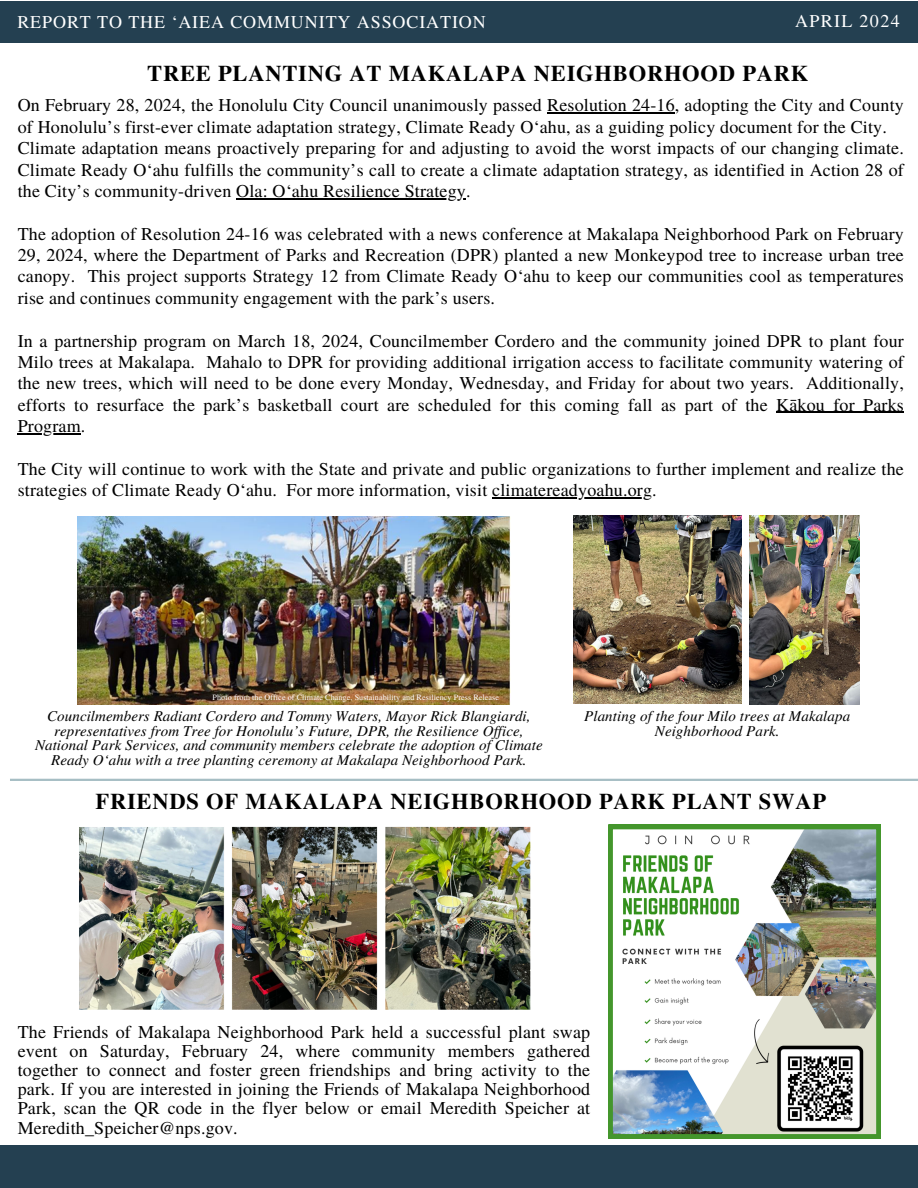
<style>
.page{position:relative;width:918px;height:1188px;background:#fff}
.page>*{position:absolute;margin:0;border:0;box-sizing:border-box;transform-origin:0 0}
.t1{font:700 22.5px "Te X Gyre Termes";letter-spacing:.035em;color:#000}
.t2{font:18px/21.3px "Te X Gyre Termes";letter-spacing:.01em;color:#000;text-align:justify}
.t3{font:18px "Te X Gyre Termes";letter-spacing:.05em;color:#fff}
.t4{font:18px "Te X Gyre Termes";letter-spacing:.075em;color:#fff}
.t5{font:italic 15px/14.7px "Te X Gyre Termes";letter-spacing:.005em;color:#000;text-align:center}
.t6{font:8.1px "Te X Gyre Termes";letter-spacing:.01em;color:#fff}
</style>
<div class="page">
<div style="left:0;top:1145px;width:918px;height:43px;background:#244051"></div>
<div style="left:0;top:1px;width:918px;height:42px;background:#244051"></div>
<img style="left:608px;top:825px;width:273px;height:314px">
<img style="left:79px;top:826px;width:452px;height:184px">
<hr style="left:10px;top:779px;width:908px;height:2px;background:#a6bec4">
<hr style="left:547px;top:113px;width:128px;height:1px;background:#000">
<hr style="left:236px;top:198px;width:230px;height:1px;background:#000">
<hr style="left:776px;top:412px;width:128px;height:1px;background:#000">
<hr style="left:18px;top:433px;width:63px;height:1px;background:#000">
<hr style="left:492px;top:497px;width:160px;height:1px;background:#000">
<img style="left:77px;top:517px;width:434px;height:188px">
<img style="left:750px;top:516px;width:110px;height:189px">
<img style="left:574px;top:516px;width:167px;height:188px">
<p class="t3" style="left:17px;top:9px;width:470px">REPORT TO THE ‘AIEA COMMUNITY ASSOCIATION</p>
<p class="t4" style="left:795px;top:8px;width:106px">APRIL 2024</p>
<p class="t1" style="left:147px;top:56px;width:663px">TREE PLANTING AT MAKALAPA NEIGHBORHOOD PARK</p>
<p class="t2" style="left:18px;top:94px;width:888px;text-align:left">On February 28, 2024, the Honolulu City Council unanimously passed Resolution 24-16, adopting the City and County of Honolulu’s first-ever climate adaptation strategy, Climate Ready O‘ahu, as a guiding policy document for the City.<br>Climate adaptation means proactively preparing for and adjusting to avoid the worst impacts of our changing climate.<br>Climate Ready O‘ahu fulfills the community’s call to create a climate adaptation strategy, as identified in Action 28 of the City’s community-driven Ola: O‘ahu Resilience Strategy.</p>
<p class="t2" style="left:18px;top:222px;width:888px">The adoption of Resolution 24-16 was celebrated with a news conference at Makalapa Neighborhood Park on February 29, 2024, where the Department of Parks and Recreation (DPR) planted a new Monkeypod tree to increase urban tree canopy. This project supports Strategy 12 from Climate Ready O‘ahu to keep our communities cool as temperatures rise and continues community engagement with the park’s users.</p>
<p class="t2" style="left:18px;top:329px;width:888px">In a partnership program on March 18, 2024, Councilmember Cordero and the community joined DPR to plant four Milo trees at Makalapa. Mahalo to DPR for providing additional irrigation access to facilitate community watering of the new trees, which will need to be done every Monday, Wednesday, and Friday for about two years. Additionally, efforts to resurface the park’s basketball court are scheduled for this coming fall as part of the Kākou for Parks Program.</p>
<p class="t2" style="left:18px;top:457px;width:888px">The City will continue to work with the State and private and public organizations to further implement and realize the strategies of Climate Ready O‘ahu. For more information, visit climatereadyoahu.org.</p>
<p class="t6" style="left:213px;top:691px;width:288px">Photo from the Office of Climate Change, Sustainability and Resiliency Press Release</p>
<p class="t5" style="left:35px;top:708px;width:509px">Councilmembers Radiant Cordero and Tommy Waters, Mayor Rick Blangiardi, representatives from Tree for Honolulu’s Future, DPR, the Resilience Of ice, National Park Services, and community members celebrate the adoption of Climate Ready O‘ahu with a tree planting ceremony at Makalapa Neighborhood Park.</p>
<p class="t5" style="left:584px;top:708px;width:267px">Planting of the four Milo trees at Makalapa<br>Neighborhood Park.</p>
<p class="t1" style="left:95px;top:784px;width:732px">FRIENDS OF MAKALAPA NEIGHBORHOOD PARK PLANT SWAP</p>
<p class="t2" style="left:18px;top:1021px;width:574px;line-height:19.2px">The Friends of Makalapa Neighborhood Park held a successful plant swap event on Saturday, February 24, where community members gathered together to connect and foster green friendships and bring activity to the park. If you are interested in joining the Friends of Makalapa Neighborhood Park, scan the QR code in the flyer below or email Meredith Speicher at Meredith_Speicher@nps.gov.</p>
</div>
